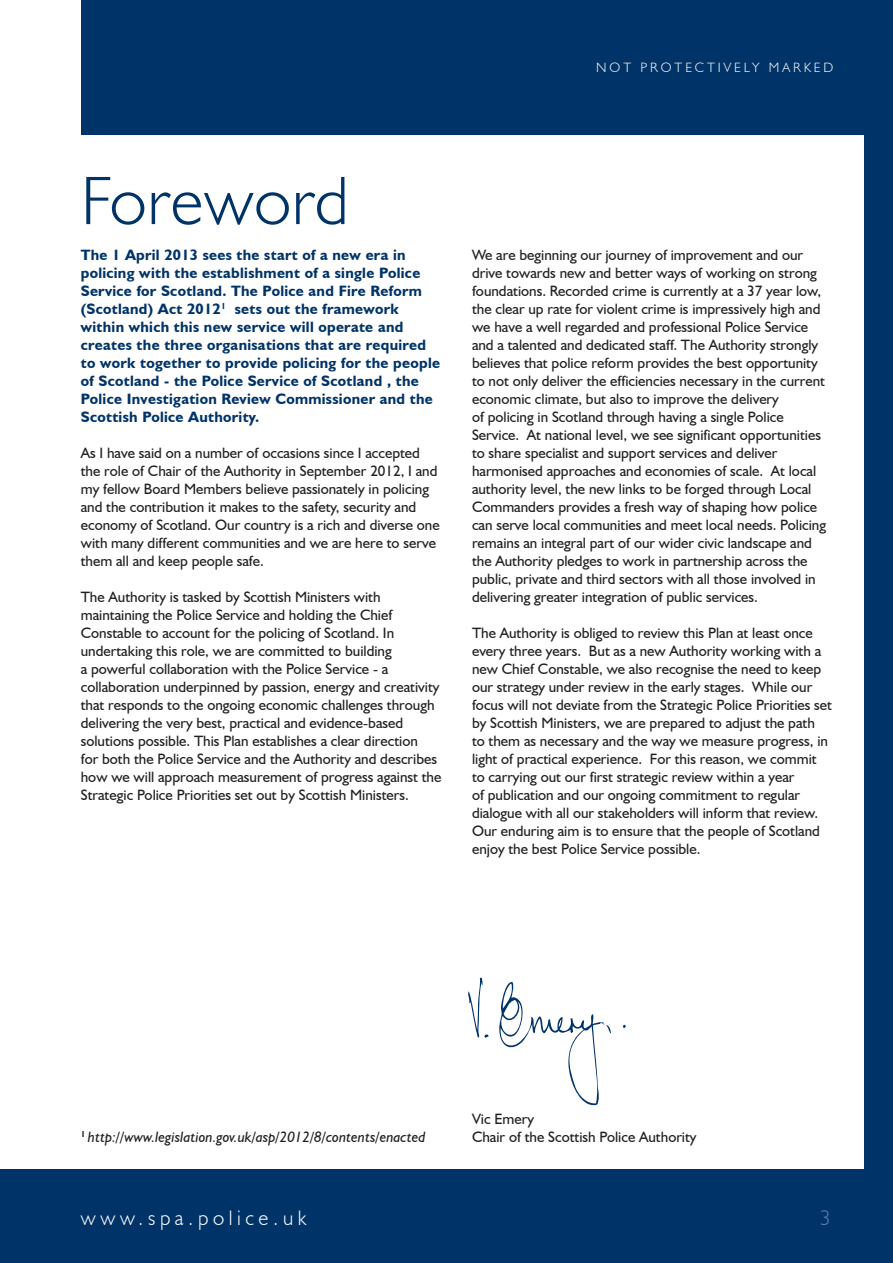
<style>
.page{position:relative;width:893px;height:1263px;background:#fff}
.page>*{position:absolute;margin:0;border:0;box-sizing:border-box;transform-origin:0 0}
.Large_Head{font:300 69px "Humanist 521 BT";letter-spacing:.01em;color:#003367}
.t1{font:300 21px "Humanist 521 BT";letter-spacing:.22em;color:#fff}
.t2{font:300 21px "Humanist 521 BT";color:#4a89be}
.Body{font:15px/18px "Humanist 521 BT";color:#231f20}
.Large_Head-2{font:700 15px/18px "Humanist 521 BT";letter-spacing:.02em;color:#003367}
.Large_Head-3{font:italic 15px "Humanist 521 BT";color:#231f20}
.t3{font:300 13.5px "Humanist 521 BT";letter-spacing:.22em;color:#fff}
</style>
<div class="page">
<div style="left:0;top:1170px;width:893px;height:93px;background:#003367"></div>
<div style="left:864px;top:0;width:29px;height:1170px;background:#003367"></div>
<div style="left:81px;top:0;width:812px;height:135px;background:#003367"></div>
<svg style="left:468px;top:977px;width:21px;height:61px"></svg>
<svg style="left:499px;top:982px;width:112px;height:123px"></svg>
<p class="t3" style="left:596px;top:59px;width:239px">NOT PROTECTIVELY MARKED</p>
<p class="Large_Head" style="left:81px;top:158px;width:270px">Foreword</p>
<p class="Large_Head-2" style="left:81px;top:246px;width:361px">The 1 April 2013 sees the start of a new era in policing with the establishment of a single Police Service for Scotland. The Police and Fire Reform (Scotland) Act 2012<sup>1</sup> sets out the framework within which this new service will operate and creates the three organisations that are required to work together to provide policing for the people of Scotland - the Police Service of Scotland , the Police Investigation Review Commissioner and the Scottish Police Authority.</p>
<p class="Body" style="left:81px;top:444px;width:360px">As I have said on a number of occasions since I accepted the role of Chair of the Authority in September 2012, I and my fellow Board Members believe passionately in policing and the contribution it makes to the safety, security and economy of Scotland. Our country is a rich and diverse one with many different communities and we are here to serve them all and keep people safe.</p>
<p class="Body" style="left:81px;top:588px;width:362px">The Authority is tasked by Scottish Ministers with maintaining the Police Service and holding the Chief Constable to account for the policing of Scotland. In undertaking this role, we are committed to building<br>a powerful collaboration with the Police Service - a collaboration underpinned by passion, energy and creativity that responds to the ongoing economic challenges through delivering the very best, practical and evidence-based solutions possible. This Plan establishes a clear direction<br>for both the Police Service and the Authority and describes how we will approach measurement of progress against the Strategic Police Priorities set out by Scottish Ministers.</p>
<p class="Body" style="left:472px;top:246px;width:356px">We are beginning our journey of improvement and our drive towards new and better ways of working on strong foundations. Recorded crime is currently at a 37 year low, the clear up rate for violent crime is impressively high and we have a well regarded and professional Police Service and a talented and dedicated staff. The Authority strongly believes that police reform provides the best opportunity to not only deliver the efficiencies necessary in the current economic climate, but also to improve the delivery<br>of policing in Scotland through having a single Police Service. At national level, we see significant opportunities to share specialist and support services and deliver harmonised approaches and economies of scale. At local authority level, the new links to be forged through Local Commanders provides a fresh way of shaping how police can serve local communities and meet local needs. Policing remains an integral part of our wider civic landscape and the Authority pledges to work in partnership across the public, private and third sectors with all those involved in delivering greater integration of public services.</p>
<p class="Body" style="left:472px;top:624px;width:362px">The Authority is obliged to review this Plan at least once every three years. But as a new Authority working with a new Chief Constable, we also recognise the need to keep our strategy under review in the early stages. While our focus will not deviate from the Strategic Police Priorities set by Scottish Ministers, we are prepared to adjust the path<br>to them as necessary and the way we measure progress, in light of practical experience. For this reason, we commit to carrying out our first strategic review within a year<br>of publication and our ongoing commitment to regular dialogue with all our stakeholders will inform that review.</p>
<p class="Body" style="left:472px;top:822px;width:349px">Our enduring aim is to ensure that the people of Scotland enjoy the best Police Service possible.</p>
<p class="Large_Head-3" style="left:81px;top:1128px;width:346px"><sup>1</sup> http://www.legislation.gov.uk/asp/2012/8/contents/enacted</p>
<p class="Body" style="left:472px;top:1110px;width:64px">Vic Emery</p>
<p class="Body" style="left:472px;top:1128px;width:226px">Chair of the Scottish Police Authority</p>
<p class="t1" style="left:81px;top:1205px;width:227px">www.spa.police.uk</p>
<p class="t2" style="left:820px;top:1205px;width:12px">3</p>
</div>
